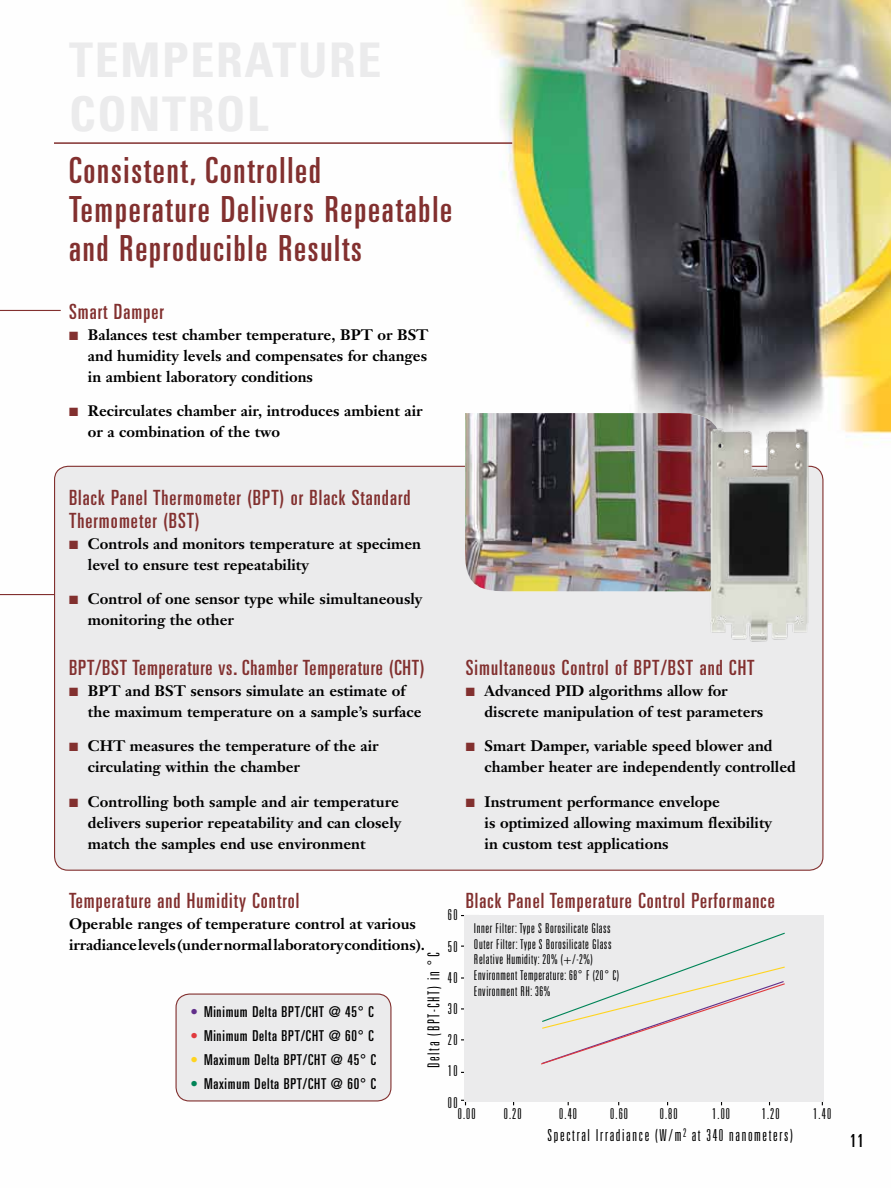
<style>
.page{position:relative;width:891px;height:1188px;background:#fff}
.page>*{position:absolute;margin:0;border:0;box-sizing:border-box;transform-origin:0 0}
.t1{font:ultra-condensed 36px/39px "Univers";letter-spacing:.05em;color:#82302f}
.t2{font:ultra-condensed 21px/22.5px "Univers";letter-spacing:.05em;color:#82302f}
.t3{font:ultra-condensed 18px "Univers";color:#000}
.t4{font:300 ultra-condensed 16.5px "Univers";letter-spacing:.1em;color:#000}
.t5{font:700 15px/21px "Janson Text";color:#000}
.t6{font:ultra-condensed 15px "Univers";letter-spacing:.05em;color:#000}
.t7{font:300 ultra-condensed 15px/31.2px "Univers";letter-spacing:.075em;color:#000;text-align:justify}
.t8{font:300 ultra-condensed 13.5px/15.8px "Univers";letter-spacing:.04em;color:#000}
.s1{color:#82302f}
.s2{color:#612e8a}
.s3{color:#e03a3e}
.s4{color:#ffd420}
.s5{color:#008457}
</style>
<div class="page">
<img style="left:54px;top:0;width:837px;height:1106px">
<hr style="left:54px;top:142px;width:458px;height:2px;background:#82302f">
<svg style="left:0;top:309px;width:62px;height:60px"></svg>
<svg style="left:0;top:594px;width:54px;height:2px"></svg>
<div style="left:55px;top:466px;width:768px;height:404px;background:#ebebec;border-radius:14px"></div>
<img style="left:465px;top:413px;width:257px;height:178px">
<div style="left:176px;top:994px;width:215px;height:107px;background:#ebebec;border-radius:14px"></div>
<div style="left:176px;top:994px;width:216px;height:108px;border:1px solid #82302f;border-radius:14px"></div>
<svg style="left:461px;top:1099px;width:18px;height:6px"></svg>
<div style="left:464px;top:915px;width:360px;height:187px;background:#ebebec"></div>
<svg style="left:541px;top:932px;width:244px;height:133px"></svg>
<img style="left:702px;top:426px;width:122px;height:220px">
<h1 class="t1" style="left:69px;top:151px;width:385px">Consistent, Controlled<br>Temperature Delivers Repeatable and Reproducible Results</h1>
<h2 class="t2" style="left:69px;top:300px;width:96px">Smart Damper</h2>
<p class="t5" style="left:88px;top:324px;width:342px;text-align:justify;text-indent:-19px"><span class="s1">■</span> Balances test chamber temperature, BPT or BST and humidity levels and compensates for changes in ambient laboratory conditions</p>
<p class="t5" style="left:88px;top:400px;width:336px;text-indent:-19px"><span class="s1">■</span> Recirculates chamber air, introduces ambient air or a combination of the two</p>
<h2 class="t2" style="left:69px;top:486px;width:343px">Black Panel Thermometer (BPT) or Black Standard<br>Thermometer (BST)</h2>
<p class="t5" style="left:88px;top:533px;width:335px;text-indent:-19px"><span class="s1">■</span> Controls and monitors temperature at specimen level to ensure test repeatability</p>
<p class="t5" style="left:88px;top:588px;width:336px;text-indent:-19px"><span class="s1">■</span> Control of one sensor type while simultaneously monitoring the other</p>
<h2 class="t2" style="left:69px;top:656px;width:357px">BPT/BST Temperature vs. Chamber Temperature (CHT)</h2>
<p class="t5" style="left:88px;top:680px;width:335px;text-indent:-19px"><span class="s1">■</span> BPT and BST sensors simulate an estimate of the maximum temperature on a sample’s surface</p>
<p class="t5" style="left:88px;top:735px;width:292px;text-indent:-19px"><span class="s1">■</span> CHT measures the temperature of the air circulating within the chamber</p>
<p class="t5" style="left:88px;top:791px;width:315px;text-indent:-19px"><span class="s1">■</span> Controlling both sample and air temperature delivers superior repeatability and can closely match the samples end use environment</p>
<h2 class="t2" style="left:466px;top:656px;width:290px">Simultaneous Control of BPT/BST and CHT</h2>
<p class="t5" style="left:485px;top:680px;width:280px;text-indent:-19px"><span class="s1">■</span> Advanced PID algorithms allow for discrete manipulation of test parameters</p>
<p class="t5" style="left:485px;top:735px;width:313px;text-indent:-19px"><span class="s1">■</span> Smart Damper, variable speed blower and chamber heater are independently controlled</p>
<p class="t5" style="left:485px;top:791px;width:289px;text-indent:-19px"><span class="s1">■</span> Instrument performance envelope<br>is optimized allowing maximum flexibility in custom test applications</p>
<h2 class="t2" style="left:69px;top:889px;width:232px">Temperature and Humidity Control</h2>
<p class="t5" style="left:69px;top:913px;width:358px">Operable ranges of temperature control at various irradiance levels (under normal laboratory conditions).</p>
<h2 class="t2" style="left:466px;top:889px;width:311px">Black Panel Temperature Control Performance</h2>
<p class="t7" style="left:448px;top:899px;width:11px">60<br>50<br>40<br>30<br>20<br>10<br>00</p>
<p class="t8" style="left:474px;top:920px;width:147px">Inner Filter: Type S Borosilicate Glass Outer Filter: Type S Borosilicate Glass Relative Humidity: 20% (+/-2%)<br>Environment Temperature: 68° F (20° C)<br>Environment RH: 36%</p>
<p class="t4" style="left:425px;top:1068px;width:117px;rotate:-90deg">Delta (BPT-CHT) in °C</p>
<p class="t6" style="left:191px;top:1003px;width:185px"><span class="s2">•</span> Minimum Delta BPT/CHT @ 45° C</p>
<p class="t6" style="left:191px;top:1027px;width:185px"><span class="s3">•</span> Minimum Delta BPT/CHT @ 60° C</p>
<p class="t6" style="left:191px;top:1051px;width:187px"><span class="s4">•</span> Maximum Delta BPT/CHT @ 45° C</p>
<p class="t6" style="left:191px;top:1075px;width:187px"><span class="s5">•</span> Maximum Delta BPT/CHT @ 60° C</p>
<p class="t7" style="left:458px;top:1098px;width:19px">0.00</p>
<p class="t7" style="left:504px;top:1098px;width:19px">0.20</p>
<p class="t7" style="left:559px;top:1098px;width:19px">0.40</p>
<p class="t7" style="left:610px;top:1098px;width:19px">0.60</p>
<p class="t7" style="left:660px;top:1098px;width:19px">0.80</p>
<p class="t7" style="left:712px;top:1098px;width:19px">1.00</p>
<p class="t7" style="left:762px;top:1098px;width:19px">1.20</p>
<p class="t7" style="left:813px;top:1098px;width:19px">1.40</p>
<p class="t4" style="left:548px;top:1127px;width:247px">Spectral Irradiance (W/m<sup>2</sup> at 340 nanometers)</p>
<p class="t3" style="left:850px;top:1130px;width:15px">11</p>
</div>
